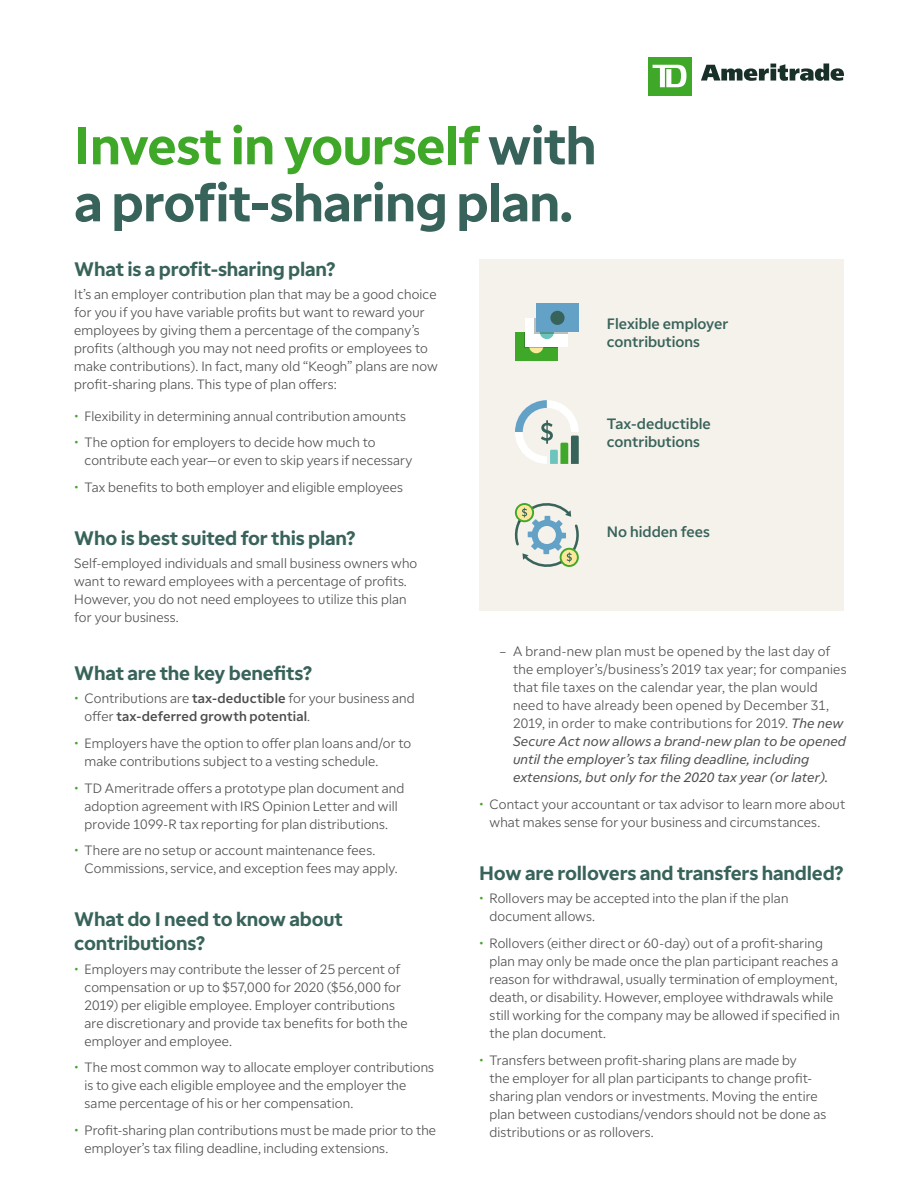
<style>
.page{position:relative;width:918px;height:1188px;background:#fff}
.page>*{position:absolute;margin:0;border:0;box-sizing:border-box;transform-origin:0 0}
.Headline{font:700 52.5px/57px "TD Ameritrade";letter-spacing:-.015em;color:#38635a}
.subhead_modified{font:700 19.5px/24px "TD Ameritrade";letter-spacing:-.01em;color:#38635a}
.BOLD_ICON_copy{font:15px/18px "TD Ameritrade Med";color:#38635a}
.body{font:13.5px/18px "TD Ameritrade Lt";letter-spacing:.01em;color:#4d4d4f}
.t1{font:13.5px/18px "TD Ameritrade Med";letter-spacing:.01em;color:#4d4d4f}
.s1{color:#40a829}
.s2{font-family:"TD Ameritrade Lt";color:#40a829}
.s3{font-family:"TD Ameritrade Lt"}
.s4{font-family:"TD Ameritrade Reg";font-style:italic}
</style>
<div class="page">
<div style="left:479px;top:260px;width:365px;height:351px;background:#f5f1eb"></div>
<svg style="left:515px;top:400px;width:64px;height:64px"></svg>
<div style="left:515px;top:332px;width:42px;height:28px;background:#40a829"></div>
<div style="left:529px;top:339px;width:14px;height:14px;background:#fbe89a;border-radius:50%"></div>
<div style="left:524px;top:332px;width:33px;height:16px;background:#fff"></div>
<div style="left:526px;top:318px;width:42px;height:28px;background:#fff"></div>
<svg style="left:540px;top:325px;width:14px;height:14px"></svg>
<svg style="left:535px;top:318px;width:33px;height:15px"></svg>
<div style="left:536px;top:304px;width:43px;height:28px;background:#64a1c6"></div>
<div style="left:550px;top:311px;width:15px;height:14px;background:#38635a;border-radius:50%"></div>
<svg style="left:514px;top:503px;width:65px;height:64px"></svg>
<svg style="left:648px;top:57px;width:43px;height:39px"></svg>
<svg style="left:701px;top:63px;width:142px;height:18px"></svg>
<p class="Headline" style="left:74px;top:114px;width:524px"><span class="s1">Invest in yourself</span> with a profit-sharing plan.</p>
<p class="subhead_modified" style="left:74px;top:256px;width:263px">What is a profit-sharing plan?</p>
<p class="body" style="left:74px;top:285px;width:365px">It’s an employer contribution plan that may be a good choice for you if you have variable profits but want to reward your employees by giving them a percentage of the company’s profits (although you may not need profits or employees to make contributions). In fact, many old “Keogh” plans are now profit-sharing plans. This type of plan offers:</p>
<p class="body" style="left:74px;top:406px;width:333px"><span class="s1">•</span> Flexibility in determining annual contribution amounts</p>
<p class="body" style="left:85px;top:433px;width:329px;text-indent:-10px"><span class="s1">•</span> The option for employers to decide how much to contribute each year—or even to skip years if necessary</p>
<p class="body" style="left:74px;top:478px;width:330px"><span class="s1">•</span> Tax benefits to both employer and eligible employees</p>
<p class="subhead_modified" style="left:74px;top:525px;width:283px">Who is best suited for this plan?</p>
<p class="body" style="left:74px;top:554px;width:345px">Self-employed individuals and small business owners who want to reward employees with a percentage of profits.<br>However, you do not need employees to utilize this plan for your business.</p>
<p class="BOLD_ICON_copy" style="left:607px;top:314px;width:123px">Flexible employer contributions</p>
<p class="BOLD_ICON_copy" style="left:607px;top:414px;width:105px">Tax-deductible contributions</p>
<p class="BOLD_ICON_copy" style="left:607px;top:522px;width:104px">No hidden fees</p>
<p class="subhead_modified" style="left:74px;top:660px;width:239px">What are the key benefits?</p>
<p class="t1" style="left:85px;top:689px;width:332px;text-indent:-10px"><span class="s2">•</span> <span class="s3">Contributions are</span> tax-deductible <span class="s3">for your business and offer</span> tax-deferred growth potential<span class="s3">.</span></p>
<p class="body" style="left:85px;top:734px;width:328px;text-indent:-10px"><span class="s1">•</span> Employers have the option to offer plan loans and/or to make contributions subject to a vesting schedule.</p>
<p class="body" style="left:74px;top:778px;width:332px;text-align:center"><span class="s1">•</span> TD Ameritrade offers a prototype plan document and adoption agreement with IRS Opinion Letter and will provide 1099-R tax reporting for plan distributions.</p>
<p class="body" style="left:85px;top:841px;width:315px;text-indent:-10px"><span class="s1">•</span> There are no setup or account maintenance fees.<br>Commissions, service, and exception fees may apply.</p>
<p class="subhead_modified" style="left:74px;top:906px;width:270px">What do I need to know about contributions?</p>
<p class="body" style="left:85px;top:959px;width:325px;text-indent:-10px"><span class="s1">•</span> Employers may contribute the lesser of 25 percent of compensation or up to $57,000 for 2020 ($56,000 for 2019) per eligible employee. Employer contributions are discretionary and provide tax benefits for both the employer and employee.</p>
<p class="body" style="left:85px;top:1058px;width:351px;text-indent:-10px"><span class="s1">•</span> The most common way to allocate employer contributions is to give each eligible employee and the employer the same percentage of his or her compensation.</p>
<p class="body" style="left:85px;top:1121px;width:353px;text-indent:-10px"><span class="s1">•</span> Profit-sharing plan contributions must be made prior to the employer’s tax filing deadline, including extensions.</p>
<p class="body" style="left:513px;top:642px;width:335px;text-indent:-14px">– A brand-new plan must be opened by the last day of the employer’s/business’s 2019 tax year; for companies that file taxes on the calendar year, the plan would need to have already been opened by December 31, 2019, in order to make contributions for 2019. <span class="s4">The new Secure Act now allows a brand-new plan to be opened until the employer’s tax filing deadline, including extensions, but only for the 2020 tax year (or later).</span></p>
<p class="body" style="left:490px;top:795px;width:357px;text-indent:-10px"><span class="s1">•</span> Contact your accountant or tax advisor to learn more about what makes sense for your business and circumstances.</p>
<p class="subhead_modified" style="left:479px;top:860px;width:366px">How are rollovers and transfers handled?</p>
<p class="body" style="left:490px;top:889px;width:300px;text-indent:-10px"><span class="s1">•</span> Rollovers may be accepted into the plan if the plan document allows.</p>
<p class="body" style="left:490px;top:934px;width:352px;text-indent:-10px"><span class="s1">•</span> Rollovers (either direct or 60-day) out of a profit-sharing plan may only be made once the plan participant reaches a reason for withdrawal, usually termination of employment, death, or disability. However, employee withdrawals while still working for the company may be allowed if specified in the plan document.</p>
<p class="body" style="left:490px;top:1050px;width:338px;text-indent:-10px"><span class="s1">•</span> Transfers between profit-sharing plans are made by<br>the employer for all plan participants to change profit&shy;sharing plan vendors or investments. Moving the entire plan between custodians/vendors should not be done as distributions or as rollovers.</p>
</div>
